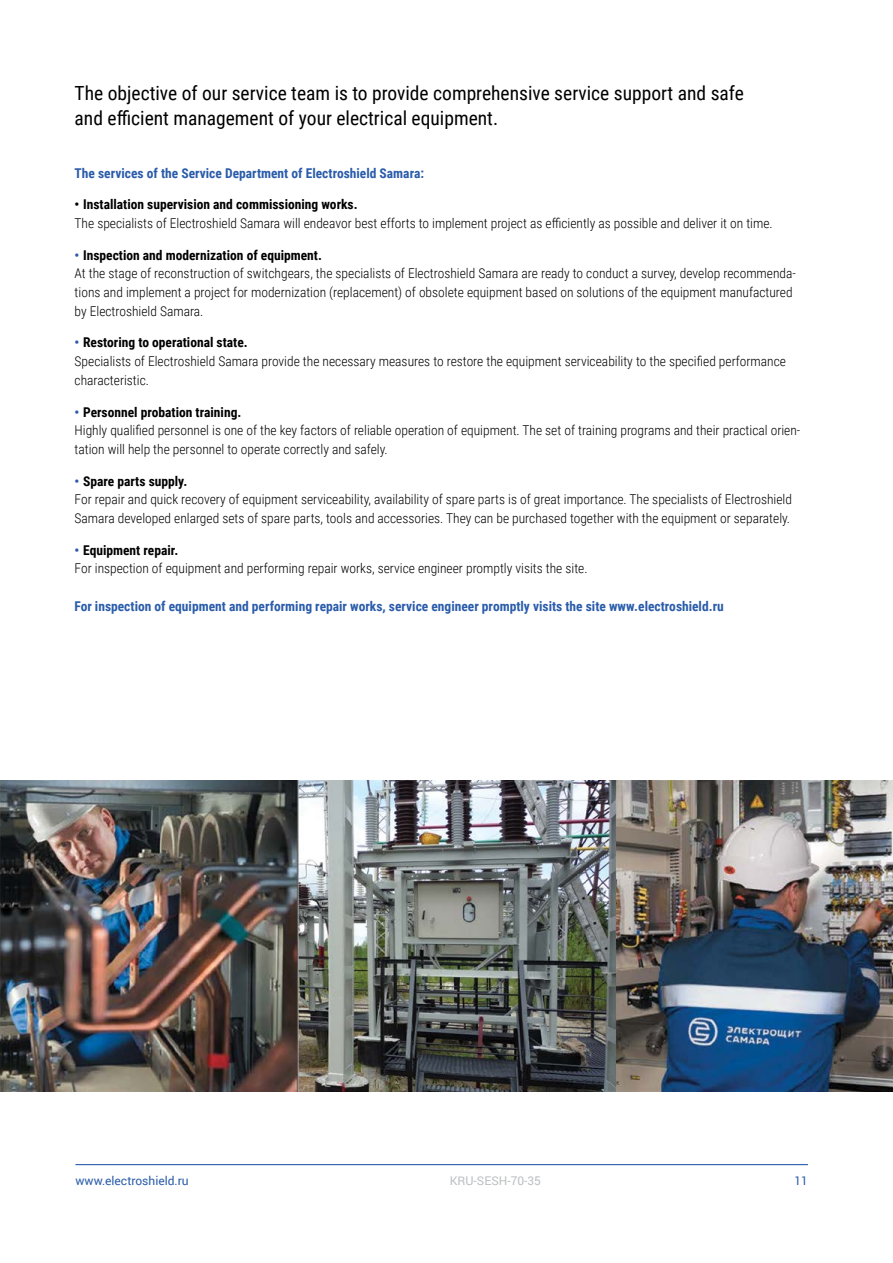
<style>
.page{position:relative;width:893px;height:1263px;background:#fff}
.page>*{position:absolute;margin:0;border:0;box-sizing:border-box;transform-origin:0 0}
.t1{font:19.5px/25.5px "Roboto Condensed";color:#000}
.t2{font:300 13.5px/18.8px "Roboto Condensed";color:#000}
.t3{font:700 13.5px "Roboto Condensed";color:#2a5caa}
.t4{font:700 13.5px "Roboto Condensed";color:#000}
.t5{font:12px "Roboto";color:#2a5caa}
.t6{font:12px "Roboto";color:#bcbec0}
.s1{font-weight:700;color:#2a5caa}
.s2{font-weight:700}
</style>
<div class="page">
<hr style="left:76px;top:1164px;width:732px;height:1px;background:#2a5caa">
<img style="left:0;top:780px;width:893px;height:311px">
<h1 class="t1" style="left:75px;top:79px;width:671px">The objective of our service team is to provide comprehensive service support and safe and efficient management of your electrical equipment.</h1>
<p class="t3" style="left:75px;top:164px;width:351px">The services of the Service Department of Electroshield Samara:</p>
<p class="t4" style="left:75px;top:195px;width:285px">• Installation supervision and commissioning works.</p>
<p class="t2" style="left:75px;top:214px;width:700px">The specialists of Electroshield Samara will endeavor best efforts to implement project as efficiently as possible and deliver it on time.</p>
<p class="t2" style="left:75px;top:245px;width:723px"><span class="s1">•</span> <span class="s2">Inspection and modernization of equipment.<br></span>At the stage of reconstruction of switchgears, the specialists of Electroshield Samara are ready to conduct a survey, develop recommenda&shy;tions and implement a project for modernization (replacement) of obsolete equipment based on solutions of the equipment manufactured by Electroshield Samara.</p>
<p class="t2" style="left:75px;top:333px;width:713px"><span class="s1">•</span> <span class="s2">Restoring to operational state.<br></span>Specialists of Electroshield Samara provide the necessary measures to restore the equipment serviceability to the specified performance characteristic.</p>
<p class="t2" style="left:75px;top:402px;width:727px"><span class="s1">•</span> <span class="s2">Personnel probation training.<br></span>Highly qualified personnel is one of the key factors of reliable operation of equipment. The set of training programs and their practical orien&shy;tation will help the personnel to operate correctly and safely.</p>
<p class="t2" style="left:75px;top:471px;width:719px"><span class="s1">•</span> <span class="s2">Spare parts supply.<br></span>For repair and quick recovery of equipment serviceability, availability of spare parts is of great importance. The specialists of Electroshield<br>Samara developed enlarged sets of spare parts, tools and accessories. They can be purchased together with the equipment or separately.</p>
<p class="t2" style="left:75px;top:540px;width:515px"><span class="s1">•</span> <span class="s2">Equipment repair.<br></span>For inspection of equipment and performing repair works, service engineer promptly visits the site.</p>
<p class="t3" style="left:75px;top:596px;width:651px">For inspection of equipment and performing repair works, service engineer promptly visits the site www.electroshield.ru</p>
<p class="t5" style="left:76px;top:1172px;width:115px">www.electroshield.ru</p>
<p class="t6" style="left:450px;top:1172px;width:93px">KRU-SESH-70-35</p>
<p class="t5" style="left:794px;top:1172px;width:15px">11</p>
</div>
